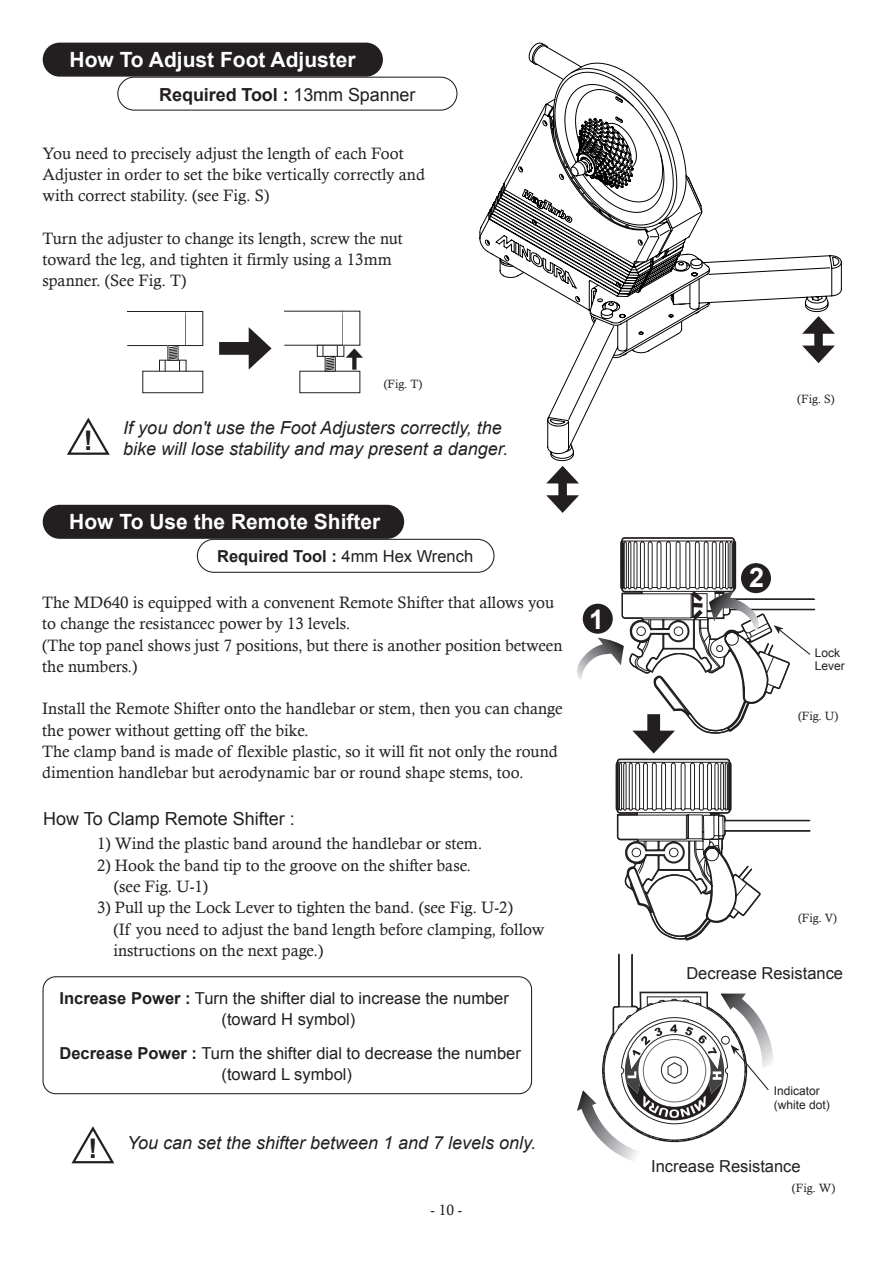
<style>
.page{position:relative;width:893px;height:1263px;background:#fff}
.page>*{position:absolute;margin:0;border:0;box-sizing:border-box;transform-origin:0 0}
.t1{font:700 27px "Arial";color:#231f20}
.t2{font:700 27px "Arial";color:#fff}
.t3{font:700 21px "Arial";color:#fff}
.t4{font:italic 18px/21.3px "Arial";color:#231f20}
.t5{font:700 18px "Arial";letter-spacing:-.005em;color:#231f20}
.t6{font:18px "Arial";color:#231f20}
.t7{font:16.5px/21.3px "Calisto";color:#231f20}
.t8{font:16.5px/21.3px "Arial";color:#231f20;text-align:center}
.t9{font:700 16.5px "Arial";color:#231f20}
.t10{font:15px "Calisto";color:#231f20}
.t11{font:12px "Calisto";color:#231f20}
.t12{font:12px/13.8px "Arial";color:#231f20}
.s1{font-weight:400}
.s2{font-weight:700}
</style>
<div class="page">
<div style="left:43px;top:43px;width:339px;height:33px;background:#231f20;border-radius:16px"></div>
<div style="left:43px;top:43px;width:340px;height:34px;border:2px solid #231f20;border-radius:16px"></div>
<div style="left:558px;top:477px;width:9px;height:25px;background:#231f20"></div>
<svg style="left:546px;top:466px;width:33px;height:17px"></svg>
<svg style="left:546px;top:495px;width:33px;height:18px"></svg>
<svg style="left:67px;top:418px;width:43px;height:37px"></svg>
<svg style="left:479px;top:63px;width:363px;height:363px"></svg>
<svg style="left:481px;top:72px;width:193px;height:239px"></svg>
<div style="left:117px;top:77px;width:340px;height:34px;border:1px solid #231f20;border-radius:16px"></div>
<div style="left:43px;top:976px;width:489px;height:118px;border:1px solid #231f20;border-radius:13px"></div>
<div style="left:197px;top:539px;width:297px;height:34px;border:1px solid #231f20;border-radius:16px"></div>
<div style="left:43px;top:505px;width:360px;height:33px;background:#231f20;border-radius:16px"></div>
<div style="left:43px;top:505px;width:361px;height:34px;border:2px solid #231f20;border-radius:16px"></div>
<svg style="left:577px;top:537px;width:239px;height:404px"></svg>
<svg style="left:577px;top:953px;width:196px;height:208px"></svg>
<svg style="left:71px;top:1126px;width:43px;height:38px"></svg>
<div style="left:143px;top:371px;width:60px;height:22px;border:1px solid #231f20"></div>
<div style="left:127px;top:311px;width:59px;height:35px;border:1px solid #231f20"></div>
<div style="left:159px;top:360px;width:27px;height:11px;border:1px solid #231f20"></div>
<div style="left:168px;top:345px;width:10px;height:15px;border:1px solid #231f20"></div>
<div style="left:186px;top:311px;width:17px;height:35px;border:1px solid #231f20"></div>
<svg style="left:165px;top:346px;width:15px;height:25px"></svg>
<div style="left:300px;top:371px;width:60px;height:22px;border:1px solid #231f20"></div>
<div style="left:317px;top:345px;width:27px;height:12px;border:1px solid #231f20"></div>
<svg style="left:323px;top:345px;width:15px;height:26px"></svg>
<div style="left:219px;top:342px;width:39px;height:13px;background:#231f20"></div>
<svg style="left:249px;top:327px;width:23px;height:43px"></svg>
<svg style="left:352px;top:358px;width:4px;height:12px"></svg>
<svg style="left:346px;top:348px;width:17px;height:10px"></svg>
<p class="t3" style="left:70px;top:46px;width:288px">How To Adjust Foot Adjuster</p>
<p class="t5" style="left:159px;top:82px;width:258px">Required Tool : <span class="s1">13mm Spanner</span></p>
<p class="t7" style="left:43px;top:142px;width:384px">You need to precisely adjust the length of each Foot<br>Adjuster in order to set the bike vertically correctly and with correct stability. (see Fig. S)</p>
<p class="t7" style="left:43px;top:227px;width:362px">Turn the adjuster to change its length, screw the nut toward the leg, and tighten it firmly using a 13mm spanner. (See Fig. T)</p>
<h1 class="t1" style="left:84px;top:425px;width:10px">!</h1>
<p class="t11" style="left:384px;top:377px;width:40px">(Fig. T)</p>
<p class="t4" style="left:123px;top:417px;width:386px">If you don't use the Foot Adjusters correctly, the bike will lose stability and may present a danger.</p>
<p class="t3" style="left:69px;top:508px;width:313px">How To Use the Remote Shifter</p>
<p class="t9" style="left:217px;top:545px;width:258px">Required Tool : <span class="s1">4mm Hex Wrench</span></p>
<p class="t7" style="left:42px;top:592px;width:522px">The MD640 is equipped with a convenent Remote Shifter that allows you to change the resistancec power by 13 levels.<br>(The top panel shows just 7 positions, but there is another position between the numbers.)</p>
<p class="t7" style="left:42px;top:698px;width:522px">Install the Remote Shifter onto the handlebar or stem, then you can change the power without getting off the bike.<br>The clamp band is made of flexible plastic, so it will fit not only the round dimention handlebar but aerodynamic bar or round shape stems, too.</p>
<p class="t6" style="left:43px;top:807px;width:253px">How To Clamp Remote Shifter :</p>
<p class="t7" style="left:97px;top:833px;width:387px">1) Wind the plastic band around the handlebar or stem.</p>
<p class="t7" style="left:114px;top:854px;width:359px;text-indent:-17px">2) Hook the band tip to the groove on the shifter base. (see Fig. U-1)</p>
<p class="t7" style="left:114px;top:897px;width:432px;text-indent:-16px">3) Pull up the Lock Lever to tighten the band. (see Fig. U-2)<br>(If you need to adjust the band length before clamping, follow instructions on the next page.)</p>
<p class="t8" style="left:60px;top:987px;width:451px"><span class="s2">Increase Power :</span> Turn the shifter dial to increase the number (toward H symbol)</p>
<p class="t8" style="left:60px;top:1043px;width:463px"><span class="s2">Decrease Power :</span> Turn the shifter dial to decrease the number (toward L symbol)</p>
<h1 class="t1" style="left:88px;top:1133px;width:10px">!</h1>
<p class="t4" style="left:127px;top:1132px;width:410px">You can set the shifter between 1 and 7 levels only.</p>
<p class="t10" style="left:431px;top:1201px;width:33px">- 10 -</p>
<h1 class="t2" style="left:589px;top:602px;width:17px">1</h1>
<p class="t11" style="left:797px;top:392px;width:39px">(Fig. S)</p>
<h1 class="t2" style="left:749px;top:560px;width:17px">2</h1>
<p class="t12" style="left:815px;top:646px;width:32px">Lock<br>Lever</p>
<p class="t11" style="left:798px;top:708px;width:42px">(Fig. U)</p>
<p class="t11" style="left:798px;top:911px;width:41px">(Fig. V)</p>
<p class="t8" style="left:686px;top:962px;width:158px">Decrease Resistance</p>
<p class="t12" style="left:774px;top:1084px;width:58px">Indicator (white dot)</p>
<p class="t8" style="left:651px;top:1155px;width:151px">Increase Resistance</p>
<p class="t11" style="left:792px;top:1181px;width:45px">(Fig. W)</p>
</div>
